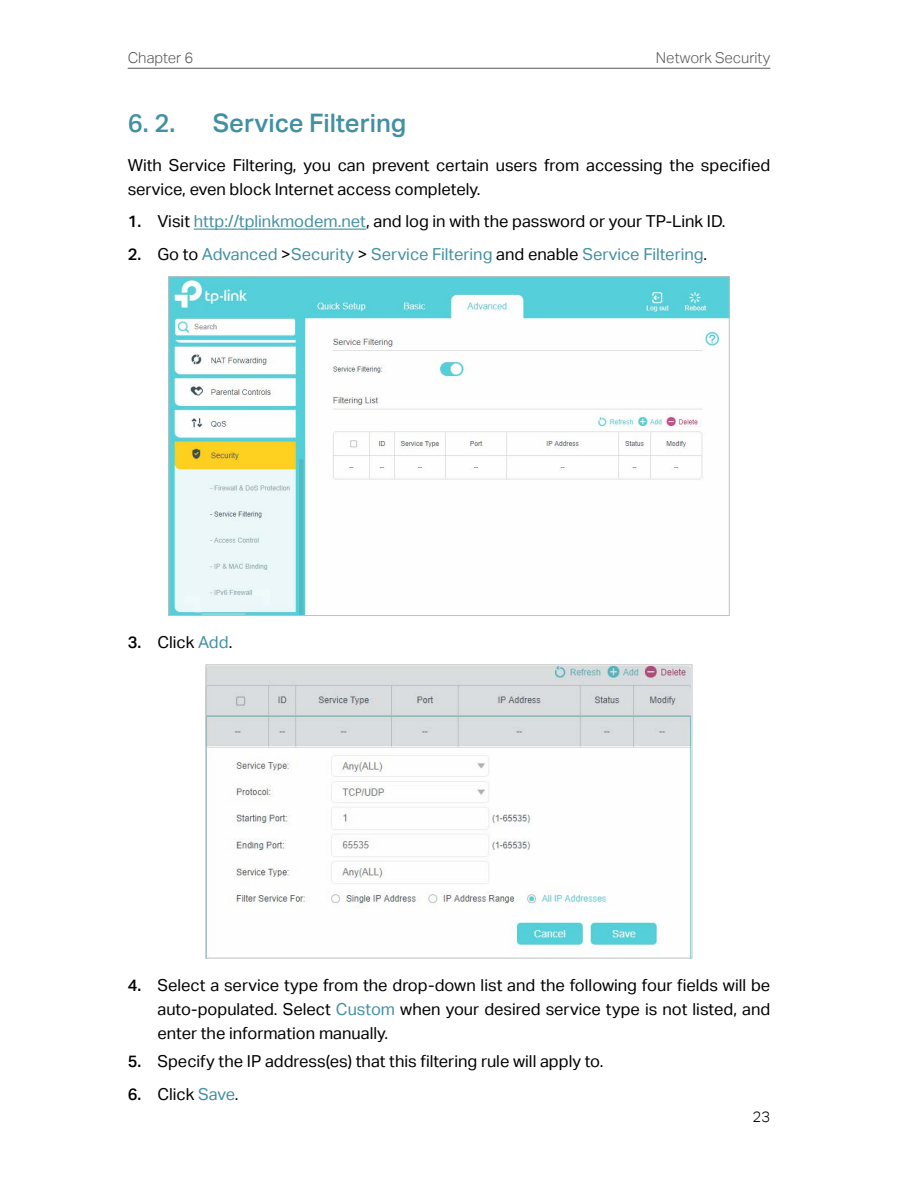
<style>
.page{position:relative;width:898px;height:1187px;background:#fff}
.page>*{position:absolute;margin:0;border:0;box-sizing:border-box;transform-origin:0 0}
.t1{font:25.5px "TP Link Aktiv Medium";color:#4290a2}
.正文{font:16.5px/24px "TP Link Aktiv Regular";color:#000}
.t2{font:16.5px "TP Link Aktiv Regular";color:#4290a2}
.t3{font:15px "TP Link Aktiv Light";color:#595757}
.t4{font:15px "TP Link Aktiv Light";color:#000}
.s1{font-family:"TP Link Aktiv Medium"}
.s2{color:#4290a2}
.s3{font-family:"TP Link Aktiv Medium";color:#000}
.s4{color:#000}
</style>
<div class="page">
<hr style="left:128px;top:68px;width:642px;height:1px;background:#595757">
<hr style="left:194px;top:228px;width:172px;height:2px;background:#4290a2">
<img style="left:170px;top:278px;width:557px;height:335px">
<img style="left:208px;top:666px;width:482px;height:290px">
<div style="left:206px;top:664px;width:486px;height:294px;border:1px solid #bfc0c0"></div>
<p class="t3" style="left:128px;top:49px;width:67px">Chapter 6</p>
<p class="t3" style="left:655px;top:49px;width:116px">Network Security</p>
<p class="t1" style="left:128px;top:109px;width:46px">6. 2.</p>
<p class="t1" style="left:213px;top:109px;width:195px">Service Filtering</p>
<p class="正文" style="left:128px;top:153px;width:644px">With Service Filtering, you can prevent certain users from accessing the specified service, even block Internet access completely.</p>
<p class="正文" style="left:128px;top:210px;width:599px"><span class="s1">1.</span> Visit <span class="s2">http://tplinkmodem.net</span>, and log in with the password or your TP-Link ID.</p>
<p class="t2" style="left:128px;top:245px;width:580px"><span class="s3">2.</span> <span class="s4">Go to</span> Advanced <span class="s4">&gt;</span>Security <span class="s4">&gt;</span> Service Filtering <span class="s4">and enable</span> Service Filtering<span class="s4">.</span></p>
<p class="正文" style="left:128px;top:630px;width:106px"><span class="s1">3.</span> Click <span class="s2">Add</span>.</p>
<p class="正文" style="left:157px;top:973px;width:614px;text-align:justify;text-indent:-30px"><span class="s1">4.</span> Select a service type from the drop-down list and the following four fields will be auto-populated. Select <span class="s2">Custom</span> when your desired service type is not listed, and enter the information manually.</p>
<p class="正文" style="left:128px;top:1049px;width:477px"><span class="s1">5.</span> Specify the IP address(es) that this filtering rule will apply to.</p>
<p class="正文" style="left:128px;top:1081px;width:112px"><span class="s1">6.</span> Click <span class="s2">Save</span>.</p>
<p class="t4" style="left:752px;top:1107px;width:19px">23</p>
</div>
